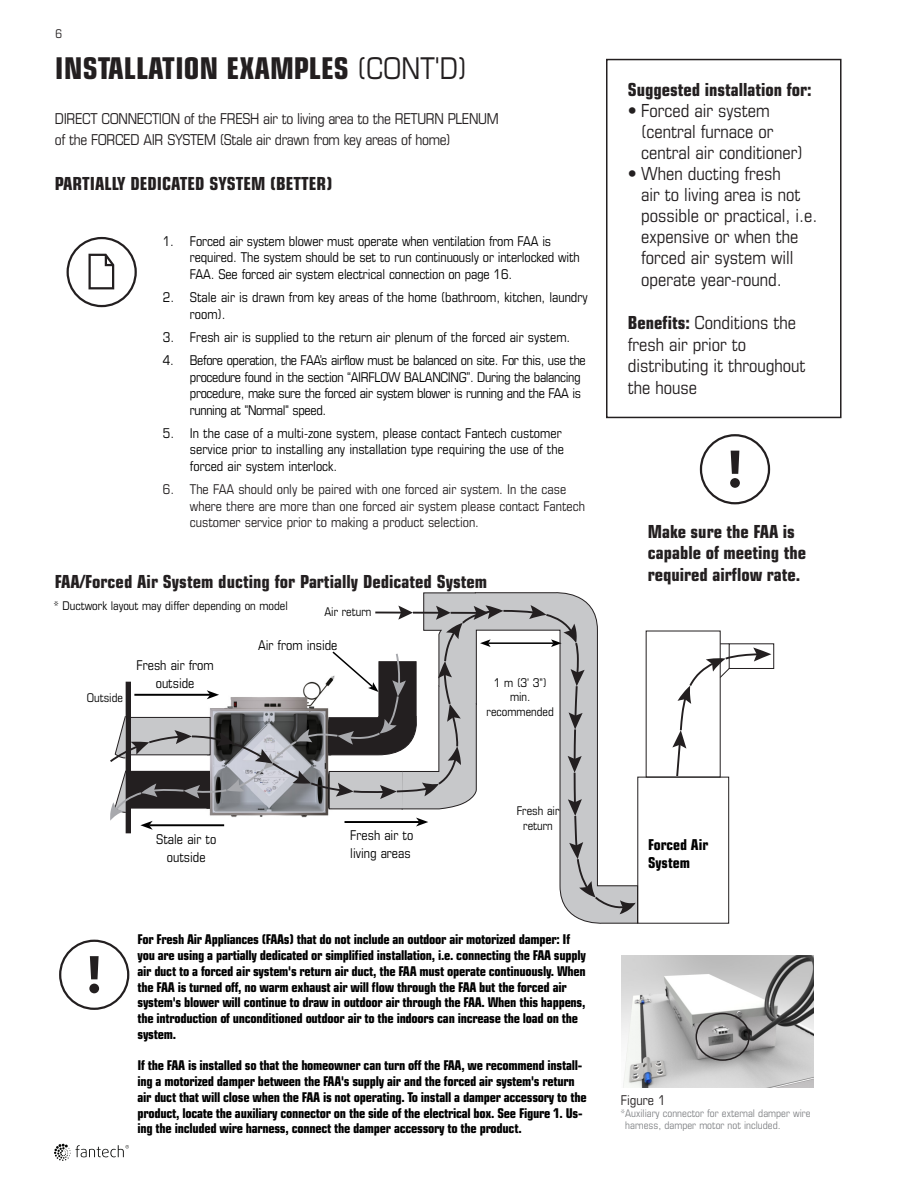
<style>
.page{position:relative;width:918px;height:1188px;background:#fff}
.page>*{position:absolute;margin:0;border:0;box-sizing:border-box;transform-origin:0 0}
.t1{font:700 condensed 30px "Eurostile LT Std";color:#231f20}
.t2{font:condensed 18px/21.1px "Eurostile LT Std";color:#231f20}
.t3{font:700 condensed 18px/21.6px "Eurostile LT Std";color:#231f20}
.t4{font:condensed 15px "Eurostile LT Std";letter-spacing:-.025em;color:#231f20}
.t5{font:700 condensed 15px/18px "Eurostile LT Std";color:#000}
.t6{font:700 condensed 13.5px/15.8px "Eurostile LT Std";letter-spacing:-.02em;color:#000}
.t7{font:condensed 13.5px/16.5px "Eurostile LT Std";letter-spacing:-.01em;color:#000}
.t8{font:condensed 13.5px/16.5px "Eurostile LT Std";color:#231f20}
.t9{font:condensed 12px/14.4px "Eurostile LT Std";color:#000;text-align:center}
.t10{font:condensed 12px "Eurostile LT Std";color:#231f20}
.t11{font:condensed 10.5px/12px "Eurostile LT Std";color:#808285}
.s1{font-weight:400}
.s2{font-weight:700}
</style>
<div class="page">
<svg style="left:54px;top:1144px;width:75px;height:17px"></svg>
<div style="left:606px;top:59px;width:236px;height:359px;border:2px solid #231f20"></div>
<div style="left:67px;top:237px;width:70px;height:70px;border:2px solid #231f20;border-radius:50%"></div>
<svg style="left:88px;top:253px;width:27px;height:37px"></svg>
<div style="left:700px;top:434px;width:70px;height:70px;border:2px solid #231f20;border-radius:50%"></div>
<svg style="left:731px;top:451px;width:8px;height:23px"></svg>
<div style="left:730px;top:478px;width:10px;height:10px;background:#231f20;border-radius:50%"></div>
<div style="left:59px;top:940px;width:70px;height:70px;border:2px solid #231f20;border-radius:50%"></div>
<svg style="left:90px;top:956px;width:9px;height:23px"></svg>
<div style="left:89px;top:984px;width:10px;height:9px;background:#231f20;border-radius:50%"></div>
<img style="left:622px;top:955px;width:191px;height:133px">
<div style="left:696px;top:1013px;width:54px;height:48px;border:2px solid #231f20;border-radius:50%"></div>
<svg style="left:423px;top:592px;width:216px;height:332px"></svg>
<div style="left:637px;top:777px;width:92px;height:147px;border:1px solid #231f20"></div>
<div style="left:729px;top:643px;width:45px;height:26px;border:1px solid #231f20"></div>
<svg style="left:672px;top:643px;width:99px;height:135px"></svg>
<svg style="left:110px;top:605px;width:526px;height:309px"></svg>
<p class="t10" style="left:56px;top:26px;width:8px">6</p>
<p class="t1" style="left:55px;top:51px;width:414px">INSTALLATION EXAMPLES <span class="s1">(CONT'D)</span></p>
<p class="t4" style="left:55px;top:110px;width:445px">DIRECT CONNECTION of the FRESH air to living area to the RETURN PLENUM</p>
<p class="t4" style="left:55px;top:131px;width:397px">of the FORCED AIR SYSTEM (Stale air drawn from key areas of home)</p>
<p class="t3" style="left:55px;top:173px;width:279px">PARTIALLY DEDICATED SYSTEM (BETTER)</p>
<p class="t7" style="left:190px;top:233px;width:391px;text-indent:-27px">1. Forced air system blower must operate when ventilation from FAA is required. The system should be set to run continuously or interlocked with<br>FAA. See forced air system electrical connection on page 16.</p>
<p class="t7" style="left:190px;top:289px;width:399px;text-indent:-27px">2. Stale air is drawn from key areas of the home (bathroom, kitchen, laundry room).</p>
<p class="t7" style="left:163px;top:329px;width:409px">3. Fresh air is supplied to the return air plenum of the forced air system.</p>
<p class="t7" style="left:190px;top:352px;width:397px;text-indent:-27px">4. Before operation, the FAA’s airflow must be balanced on site. For this, use the procedure found in the section “AIRFLOW BALANCING”. During the balancing procedure, make sure the forced air system blower is running and the FAA is running at "Normal" speed.</p>
<p class="t7" style="left:190px;top:425px;width:376px;text-indent:-27px">5. In the case of a multi-zone system, please contact Fantech customer service prior to installing any installation type requiring the use of the forced air system interlock.</p>
<p class="t8" style="left:190px;top:481px;width:397px;text-indent:-27px">6. The FAA should only be paired with one forced air system. In the case where there are more than one forced air system please contact Fantech customer service prior to making a product selection.</p>
<p class="t3" style="left:55px;top:571px;width:434px">FAA/Forced Air System ducting for Partially Dedicated System</p>
<p class="t9" style="left:53px;top:598px;width:236px">* Ductwork layout may differ depending on model</p>
<p class="t9" style="left:324px;top:604px;width:48px">Air return</p>
<p class="t9" style="left:87px;top:690px;width:38px">Outside</p>
<p class="t7" style="left:137px;top:657px;width:79px">Fresh air from</p>
<p class="t7" style="left:156px;top:675px;width:40px">outside</p>
<p class="t7" style="left:258px;top:637px;width:81px">Air from inside</p>
<p class="t9" style="left:487px;top:675px;width:69px">1 m (3' 3") min. recommended</p>
<p class="t3" style="left:628px;top:79px;width:185px">Suggested installation for:</p>
<p class="t2" style="left:641px;top:100px;width:163px;text-indent:-14px">• Forced air system (central furnace or central air conditioner)</p>
<p class="t2" style="left:641px;top:163px;width:178px;text-indent:-14px">• When ducting fresh<br>air to living area is not possible or practical, i.e. expensive or when the forced air system will operate year-round.</p>
<p class="t2" style="left:628px;top:312px;width:170px;line-height:21.6px"><span class="s2">Benefits:</span> Conditions the fresh air prior to</p>
<p class="t2" style="left:628px;top:355px;width:179px;line-height:21.6px">distributing it throughout the house</p>
<p class="t3" style="left:648px;top:520px;width:160px">Make sure the FAA is capable of meeting the</p>
<p class="t3" style="left:648px;top:564px;width:154px">required airflow rate.</p>
<p class="t7" style="left:156px;top:830px;width:62px">Stale air to</p>
<p class="t7" style="left:167px;top:848px;width:40px">outside</p>
<p class="t7" style="left:350px;top:827px;width:65px">Fresh air to</p>
<p class="t7" style="left:350px;top:845px;width:62px">living areas</p>
<p class="t9" style="left:517px;top:803px;width:44px">Fresh air return</p>
<p class="t6" style="left:138px;top:932px;width:450px">For Fresh Air Appliances (FAAs) that do not include an outdoor air motorized damper: If you are using a partially dedicated or simplified installation, i.e. connecting the FAA supply air duct to a forced air system's return air duct, the FAA must operate continuously. When the FAA is turned off, no warm exhaust air will flow through the FAA but the forced air system's blower will continue to draw in outdoor air through the FAA. When this happens, the introduction of unconditioned outdoor air to the indoors can increase the load on the system.</p>
<p class="t6" style="left:138px;top:1058px;width:451px">If the FAA is installed so that the homeowner can turn off the FAA, we recommend install&shy;ing a motorized damper between the FAA's supply air and the forced air system's return air duct that will close when the FAA is not operating. To install a damper accessory to the product, locate the auxiliary connector on the side of the electrical box. See Figure 1. Us&shy;ing the included wire harness, connect the damper accessory to the product.</p>
<p class="t5" style="left:648px;top:836px;width:62px">Forced Air<br>System</p>
<p class="t8" style="left:621px;top:1092px;width:46px">Figure 1</p>
<p class="t11" style="left:625px;top:1107px;width:187px;text-indent:-5px">*Auxiliary connector for external damper wire harness, damper motor not included.</p>
</div>
